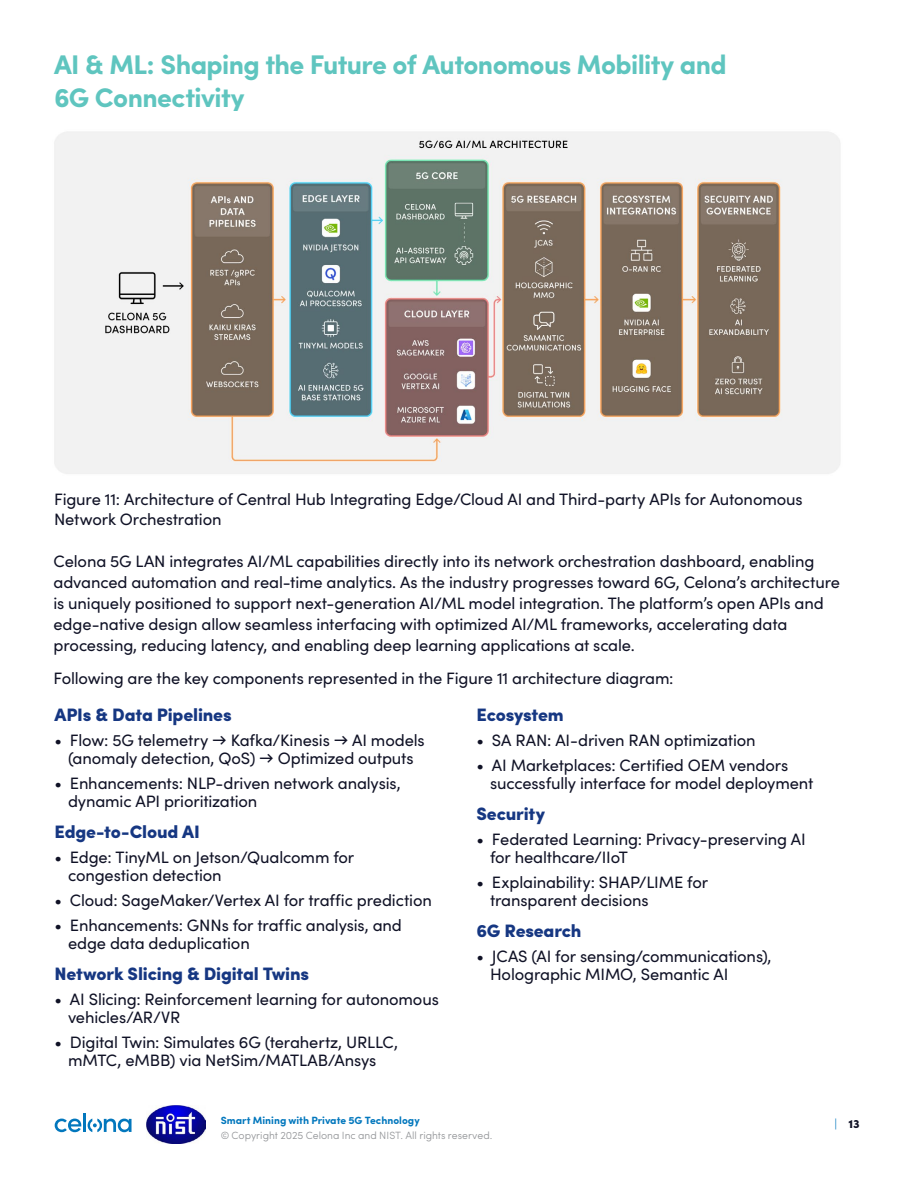
<style>
.page{position:relative;width:918px;height:1188px;background:#fff}
.page>*{position:absolute;margin:0;border:0;box-sizing:border-box;transform-origin:0 0}
.t1{font:700 27px/33px "Sofia Pro";letter-spacing:-.02em;color:#5fc5bf}
.t2{font:900 18px "Sofia Pro";letter-spacing:-.01em;color:#163782}
.t3{font:16.5px/18px "Sofia Pro";letter-spacing:-.01em;color:#101226}
.t4{font:900 12px "Sofia Pro";color:#101226}
.t5{font:300 10.5px "Sofia Pro";color:#939598}
.t6{font:700 10.5px "Sofia Pro";color:#0277bd}
.s1{font-weight:300;color:#0277bd}
</style>
<div class="page">
<svg style="left:55px;top:1119px;width:26px;height:13px"></svg>
<hr style="left:83px;top:1114px;width:3px;height:18px;background:#0277bd">
<svg style="left:88px;top:1119px;width:44px;height:13px"></svg>
<img style="left:147px;top:1105px;width:58px;height:39px">
<img style="left:54px;top:131px;width:786px;height:343px">
<h1 class="t1" style="left:54px;top:46px;width:674px">AI &amp; ML: Shaping the Future of Autonomous Mobility and<br>6G Connectivity</h1>
<p class="t3" style="left:54px;top:488px;width:750px;line-height:20.2px">Figure 11: Architecture of Central Hub Integrating Edge/Cloud AI and Third-party APIs for Autonomous<br>Network Orchestration</p>
<p class="t3" style="left:54px;top:549px;width:788px;line-height:21px">Celona 5G LAN integrates AI/ML capabilities directly into its network orchestration dashboard, enabling advanced automation and real-time analytics. As the industry progresses toward 6G, Celona’s architecture is uniquely positioned to support next-generation AI/ML model integration. The platform’s open APIs and edge-native design allow seamless interfacing with optimized AI/ML frameworks, accelerating data processing, reducing latency, and enabling deep learning applications at scale.</p>
<p class="t3" style="left:54px;top:669px;width:622px">Following are the key components represented in the Figure 11 architecture diagram:</p>
<p class="t2" style="left:55px;top:701px;width:179px">APIs &amp; Data Pipelines</p>
<p class="t3" style="left:55px;top:731px;width:372px;text-align:center">• Flow: 5G telemetry → Kafka/Kinesis → AI models (anomaly detection, QoS) → Optimized outputs</p>
<p class="t3" style="left:68px;top:773px;width:334px;text-indent:-13px">• Enhancements: NLP-driven network analysis, dynamic API prioritization</p>
<p class="t2" style="left:55px;top:818px;width:147px">Edge-to-Cloud AI</p>
<p class="t3" style="left:68px;top:848px;width:288px;text-indent:-14px">• Edge: TinyML on Jetson/Qualcomm for congestion detection</p>
<p class="t3" style="left:55px;top:890px;width:379px">• Cloud: SageMaker/Vertex AI for traffic prediction</p>
<p class="t3" style="left:68px;top:915px;width:335px;text-indent:-13px">• Enhancements: GNNs for traffic analysis, and edge data deduplication</p>
<p class="t2" style="left:55px;top:960px;width:256px">Network Slicing &amp; Digital Twins</p>
<p class="t3" style="left:68px;top:989px;width:372px;text-indent:-13px">• AI Slicing: Reinforcement learning for autonomous vehicles/AR/VR</p>
<p class="t3" style="left:55px;top:1032px;width:345px;text-align:center">• Digital Twin: Simulates 6G (terahertz, URLLC, mMTC, eMBB) via NetSim/MATLAB/Ansys</p>
<p class="t2" style="left:477px;top:701px;width:89px">Ecosystem</p>
<p class="t3" style="left:477px;top:731px;width:281px">• SA RAN: AI-driven RAN optimization</p>
<p class="t3" style="left:490px;top:755px;width:325px;text-indent:-13px">• AI Marketplaces: Certified OEM vendors successfully interface for model deployment</p>
<p class="t2" style="left:477px;top:800px;width:70px">Security</p>
<p class="t3" style="left:490px;top:830px;width:317px;text-indent:-13px">• Federated Learning: Privacy-preserving AI for healthcare/IIoT</p>
<p class="t3" style="left:490px;top:872px;width:220px;text-indent:-14px">• Explainability: SHAP/LIME for transparent decisions</p>
<p class="t2" style="left:477px;top:917px;width:107px">6G Research</p>
<p class="t3" style="left:490px;top:947px;width:283px;text-indent:-13px">• JCAS (AI for sensing/communications),<br>Holographic MIMO, Semantic AI</p>
<p class="t6" style="left:221px;top:1113px;width:201px">Smart Mining with Private 5G Technology</p>
<p class="t5" style="left:221px;top:1127px;width:273px">© Copyright 2025 Celona Inc and NIST. All rights reserved.</p>
<p class="t4" style="left:835px;top:1114px;width:27px"><span class="s1">|</span> 13</p>
</div>
